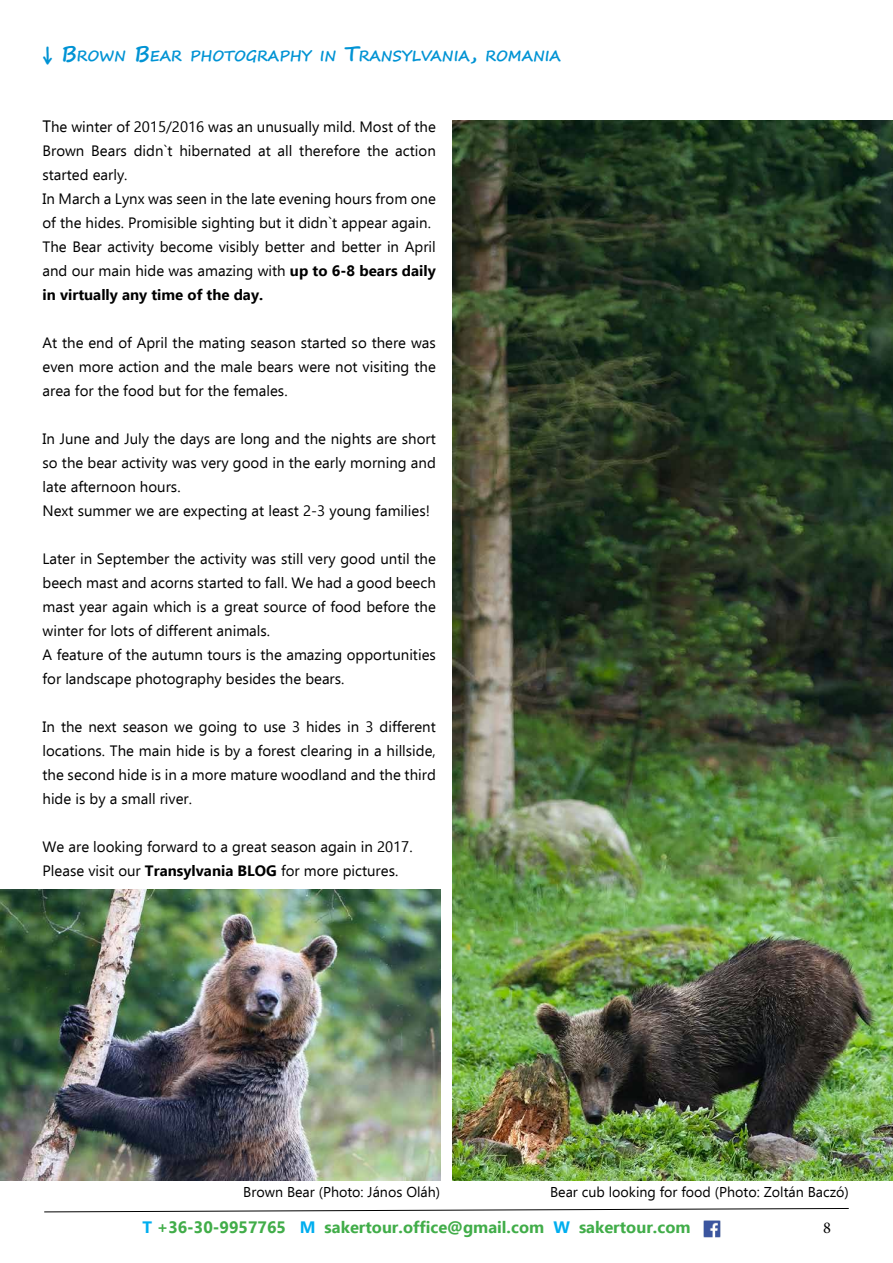
<style>
.page{position:relative;width:893px;height:1263px;background:#fff}
.page>*{position:absolute;margin:0;border:0;box-sizing:border-box;transform-origin:0 0}
.t1{font:700 16.5px "Ebrima";color:#41ad49}
.t2{font:16.5px "Minion Pro";color:#000}
.t3{font:15px/24px "Ebrima";color:#000}
.t4{font:700 14.7px "Segoe Print";color:#0093d4}
.t5{font:14.25px "Ebrima";color:#000}
.s1{font-size:21px}
.s2{font-size:16.5px}
.s3{font-weight:700}
.s4{color:#00aeef}
</style>
<div class="page">
<svg style="left:44px;top:1208px;width:805px;height:4px"></svg>
<img style="left:453px;top:120px;width:440px;height:1060px">
<img style="left:0;top:889px;width:440px;height:291px">
<img style="left:704px;top:1220px;width:17px;height:18px">
<p class="t4" style="left:43px;top:43px;width:520px"><span class="s1">↓</span> <span class="s1">B</span>ROWN <span class="s1">B</span>EAR PHOTOGRAPHY IN <span class="s1">T</span>RANSYLVANIA<span class="s1">,</span> ROMANIA</p>
<p class="t3" style="left:43px;top:115px;width:395px"><span class="s2">T</span>he winter of 2015/2016 was an unusually mild. Most of the Brown Bears didn`t hibernated at all therefore the action started early.<br>In March a Lynx was seen in the late evening hours from one of the hides. Promisible sighting but it didn`t appear again.<br>The Bear activity become visibly better and better in April and our main hide was amazing with <span class="s3">up to 6-8 bears daily in virtually any time of the day.</span></p>
<p class="t3" style="left:43px;top:331px;width:395px;text-align:justify">At the end of April the mating season started so there was even more action and the male bears were not visiting the area for the food but for the females.</p>
<p class="t3" style="left:43px;top:427px;width:395px">In June and July the days are long and the nights are short so the bear activity was very good in the early morning and late afternoon hours.<br>Next summer we are expecting at least 2-3 young families!</p>
<p class="t3" style="left:43px;top:547px;width:395px">Later in September the activity was still very good until the beech mast and acorns started to fall. We had a good beech mast year again which is a great source of food before the winter for lots of different animals.<br>A feature of the autumn tours is the amazing opportunities for landscape photography besides the bears.</p>
<p class="t3" style="left:43px;top:715px;width:395px;text-align:justify">In the next season we going to use 3 hides in 3 different locations. The main hide is by a forest clearing in a hillside, the second hide is in a more mature woodland and the third hide is by a small river.</p>
<p class="t3" style="left:43px;top:835px;width:372px">We are looking forward to a great season again in 2017.<br>Please visit our <span class="s3">Transylvania BLOG</span> for more pictures.</p>
<p class="t5" style="left:243px;top:1181px;width:198px">Brown Bear (Photo: János Oláh)</p>
<p class="t5" style="left:550px;top:1181px;width:300px">Bear cub looking for food (Photo: Zoltán Baczó)</p>
<p class="t1" style="left:142px;top:1214px;width:550px"><span class="s4">T</span> +36-30-9957765 <span class="s4">M</span> sakertour.office@gmail.com <span class="s4">W</span> sakertour.com</p>
<p class="t2" style="left:823px;top:1217px;width:9px">8</p>
</div>
